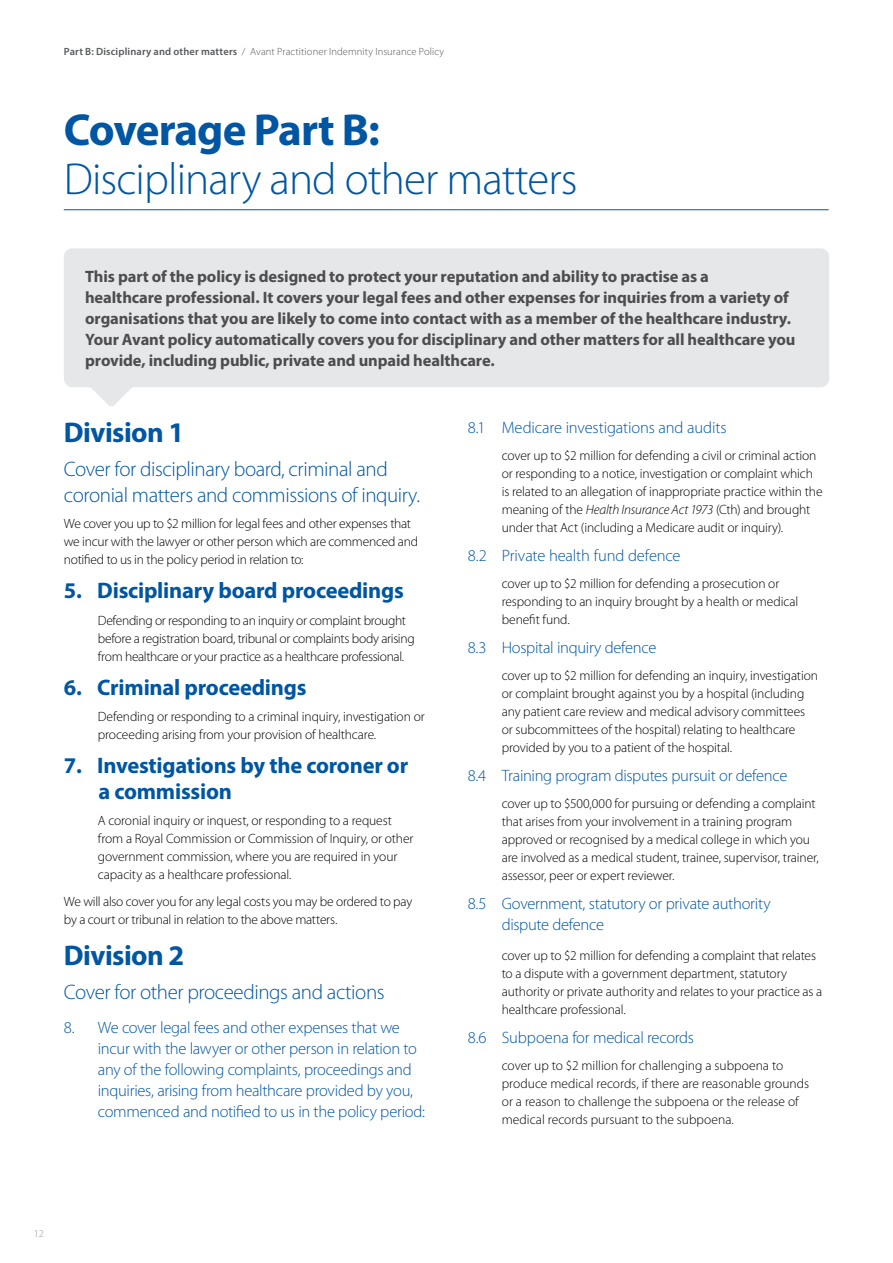
<style>
.page{position:relative;width:893px;height:1263px;background:#fff}
.page>*{position:absolute;margin:0;border:0;box-sizing:border-box;transform-origin:0 0}
.t1{font:300 45px "Myriad Pro";letter-spacing:-.02em;color:#0056a2}
.t2{font:700 45px "Myriad Pro";letter-spacing:-.025em;color:#0056a2}
.t3{font:700 28.5px "Myriad Pro";letter-spacing:-.02em;color:#0056a2}
.t4{font:700 22.5px/25.5px "Myriad Pro";letter-spacing:-.01em;color:#0056a2}
.t5{font:300 21px/25.5px "Myriad Pro";letter-spacing:-.02em;color:#0056a2}
.t6{font:300 16.5px/21px "Myriad Pro";letter-spacing:-.015em;color:#0056a2}
.t7{font:700 16.5px/21px "Myriad Pro";letter-spacing:-.01em;color:#4d4d4f}
.t8{font:300 13.5px/18px "Myriad Pro";letter-spacing:-.01em;color:#000}
.t9{font:300 10.5px "Myriad Pro";letter-spacing:.01em;color:#58595b}
.t10{font:300 10.5px "Myriad Pro";color:#939598}
.s1{font-weight:600}
.s2{font-style:italic}
</style>
<div class="page">
<hr style="left:64px;top:209px;width:765px;height:1px;background:#0056a2">
<div style="left:64px;top:248px;width:765px;height:139px;background:#e6e7e8;border-radius:9px"></div>
<svg style="left:90px;top:387px;width:42px;height:19px"></svg>
<p class="t9" style="left:64px;top:46px;width:382px"><span class="s1">Part B: Disciplinary and other matters</span> / Avant Practitioner Indemnity Insurance Policy</p>
<h1 class="t2" style="left:64px;top:101px;width:318px">Coverage Part B:</h1>
<h1 class="t1" style="left:64px;top:154px;width:515px">Disciplinary and other matters</h1>
<p class="t7" style="left:85px;top:265px;width:712px">This part of the policy is designed to protect your reputation and ability to practise as a<br>healthcare professional. It covers your legal fees and other expenses for inquiries from a variety of organisations that you are likely to come into contact with as a member of the healthcare industry.<br>Your Avant policy automatically covers you for disciplinary and other matters for all healthcare you provide, including public, private and unpaid healthcare.</p>
<h2 class="t3" style="left:64px;top:414px;width:122px">Division 1</h2>
<h3 class="t5" style="left:64px;top:457px;width:358px">Cover for disciplinary board, criminal and coronial matters and commissions of inquiry.</h3>
<p class="t8" style="left:64px;top:515px;width:356px">We cover you up to $2 million for legal fees and other expenses that we incur with the lawyer or other person which are commenced and notified to us in the policy period in relation to:</p>
<h3 class="t4" style="left:64px;top:577px;width:341px">5. Disciplinary board proceedings</h3>
<p class="t8" style="left:98px;top:611px;width:318px">Defending or responding to an inquiry or complaint brought before a registration board, tribunal or complaints body arising from healthcare or your practice as a healthcare professional.</p>
<h3 class="t4" style="left:64px;top:674px;width:244px">6. Criminal proceedings</h3>
<p class="t8" style="left:98px;top:708px;width:328px">Defending or responding to a criminal inquiry, investigation or proceeding arising from your provision of healthcare.</p>
<h3 class="t4" style="left:98px;top:752px;width:311px;text-indent:-35px">7. Investigations by the coroner or a commission</h3>
<p class="t8" style="left:98px;top:812px;width:317px">A coronial inquiry or inquest, or responding to a request from a Royal Commission or Commission of Inquiry, or other government commission, where you are required in your capacity as a healthcare professional.</p>
<p class="t8" style="left:64px;top:892px;width:350px">We will also cover you for any legal costs you may be ordered to pay by a court or tribunal in relation to the above matters.</p>
<h2 class="t3" style="left:64px;top:937px;width:122px">Division 2</h2>
<h3 class="t5" style="left:64px;top:980px;width:322px">Cover for other proceedings and actions</h3>
<p class="t6" style="left:98px;top:1017px;width:329px;text-indent:-34px">8. We cover legal fees and other expenses that we incur with the lawyer or other person in relation to any of the following complaints, proceedings and inquiries, arising from healthcare provided by you, commenced and notified to us in the policy period:</p>
<p class="t6" style="left:468px;top:417px;width:260px">8.1 Medicare investigations and audits</p>
<p class="t8" style="left:502px;top:446px;width:322px">cover up to $2 million for defending a civil or criminal action or responding to a notice, investigation or complaint which is related to an allegation of inappropriate practice within the meaning of the <span class="s2">Health Insurance Act 1973</span> (Cth) and brought under that Act (including a Medicare audit or inquiry).</p>
<p class="t6" style="left:468px;top:545px;width:214px">8.2 Private health fund defence</p>
<p class="t8" style="left:502px;top:574px;width:298px">cover up to $2 million for defending a prosecution or responding to an inquiry brought by a health or medical benefit fund.</p>
<p class="t6" style="left:468px;top:637px;width:190px">8.3 Hospital inquiry defence</p>
<p class="t8" style="left:502px;top:666px;width:318px">cover up to $2 million for defending an inquiry, investigation or complaint brought against you by a hospital (including any patient care review and medical advisory committees or subcommittees of the hospital) relating to healthcare provided by you to a patient of the hospital.</p>
<p class="t6" style="left:468px;top:765px;width:321px">8.4 Training program disputes pursuit or defence</p>
<p class="t8" style="left:502px;top:794px;width:318px">cover up to $500,000 for pursuing or defending a complaint that arises from your involvement in a training program approved or recognised by a medical college in which you are involved as a medical student, trainee, supervisor, trainer, assessor, peer or expert reviewer.</p>
<p class="t6" style="left:502px;top:893px;width:270px;text-indent:-34px">8.5 Government, statutory or private authority dispute defence</p>
<p class="t8" style="left:502px;top:946px;width:322px">cover up to $2 million for defending a complaint that relates to a dispute with a government department, statutory authority or private authority and relates to your practice as a healthcare professional.</p>
<p class="t6" style="left:468px;top:1027px;width:228px">8.6 Subpoena for medical records</p>
<p class="t8" style="left:502px;top:1056px;width:309px">cover up to $2 million for challenging a subpoena to produce medical records, if there are reasonable grounds or a reason to challenge the subpoena or the release of medical records pursuant to the subpoena.</p>
<p class="t10" style="left:34px;top:1228px;width:12px">12</p>
</div>
